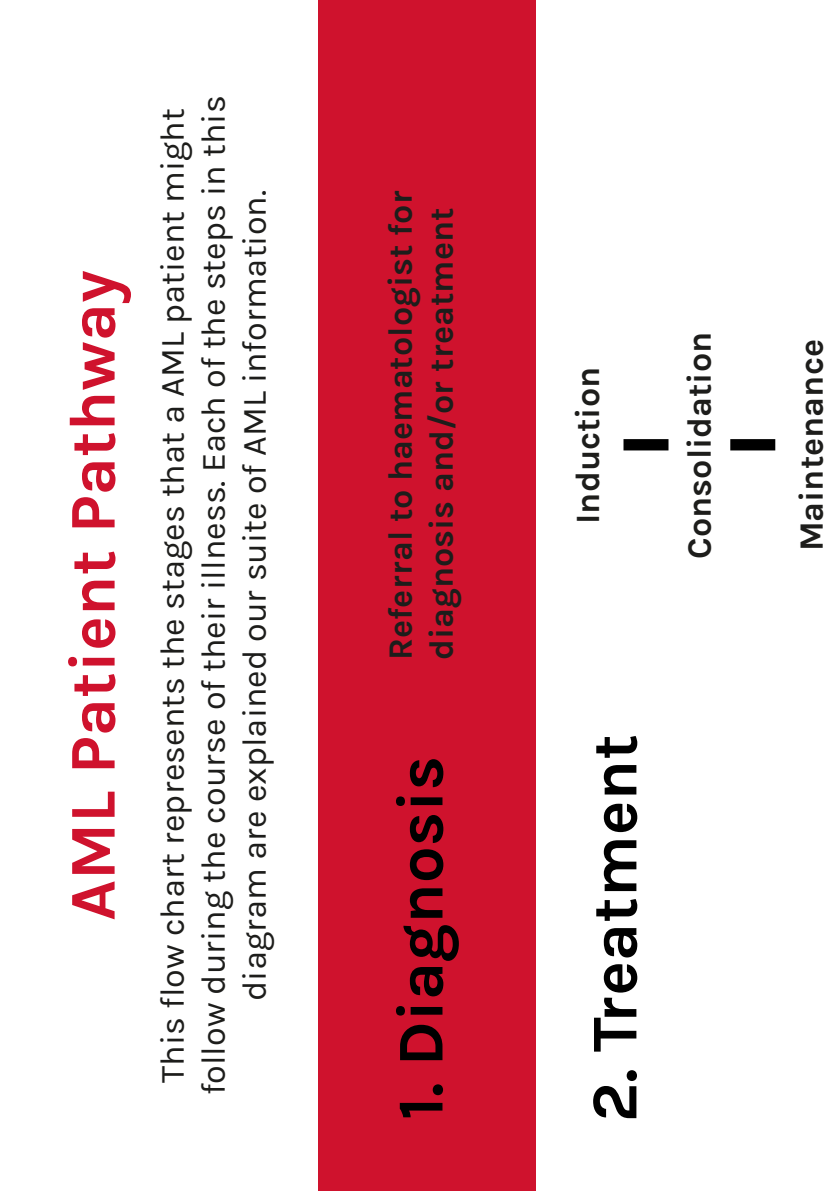
<style>
.page{position:relative;width:840px;height:1191px;background:#fff}
.page>*{position:absolute;margin:0;border:0;box-sizing:border-box;transform-origin:0 0}
.t1{font:700 65.2px "Karla";color:#000}
.t2{font:700 65.2px "Karla";color:#cf122d}
.t3{font:34px/40.8px "Karla";color:#1d1d1b;text-align:center}
.t4{font:700 34px/40.8px "Karla";color:#1d1d1b}
</style>
<div class="page">
<div style="left:318px;top:0;width:218px;height:1190px;background:#cf122d"></div>
<div style="left:729px;top:439px;width:45px;height:11px;background:#000"></div>
<div style="left:623px;top:439px;width:45px;height:11px;background:#000"></div>
<h1 class="t2" style="left:55px;top:920px;width:652px;rotate:-90deg">AML Patient Pathway</h1>
<p class="t3" style="left:153px;top:1095px;width:1001px;rotate:-90deg">This flow chart represents the stages that a AML patient might follow during the course of their illness. Each of the steps in this diagram are explained our suite of AML information.</p>
<p class="t4" style="left:380px;top:660px;width:471px;rotate:-90deg">Referral to haematologist for diagnosis and/or treatment</p>
<h1 class="t1" style="left:382px;top:1120px;width:365px;rotate:-90deg">1. Diagnosis</h1>
<p class="t4" style="left:567px;top:524px;width:158px;rotate:-90deg">Induction</p>
<p class="t4" style="left:679px;top:559px;width:228px;rotate:-90deg">Consolidation</p>
<p class="t4" style="left:790px;top:551px;width:213px;rotate:-90deg">Maintenance</p>
<h1 class="t1" style="left:576px;top:1122px;width:389px;rotate:-90deg">2. Treatment</h1>
</div>
